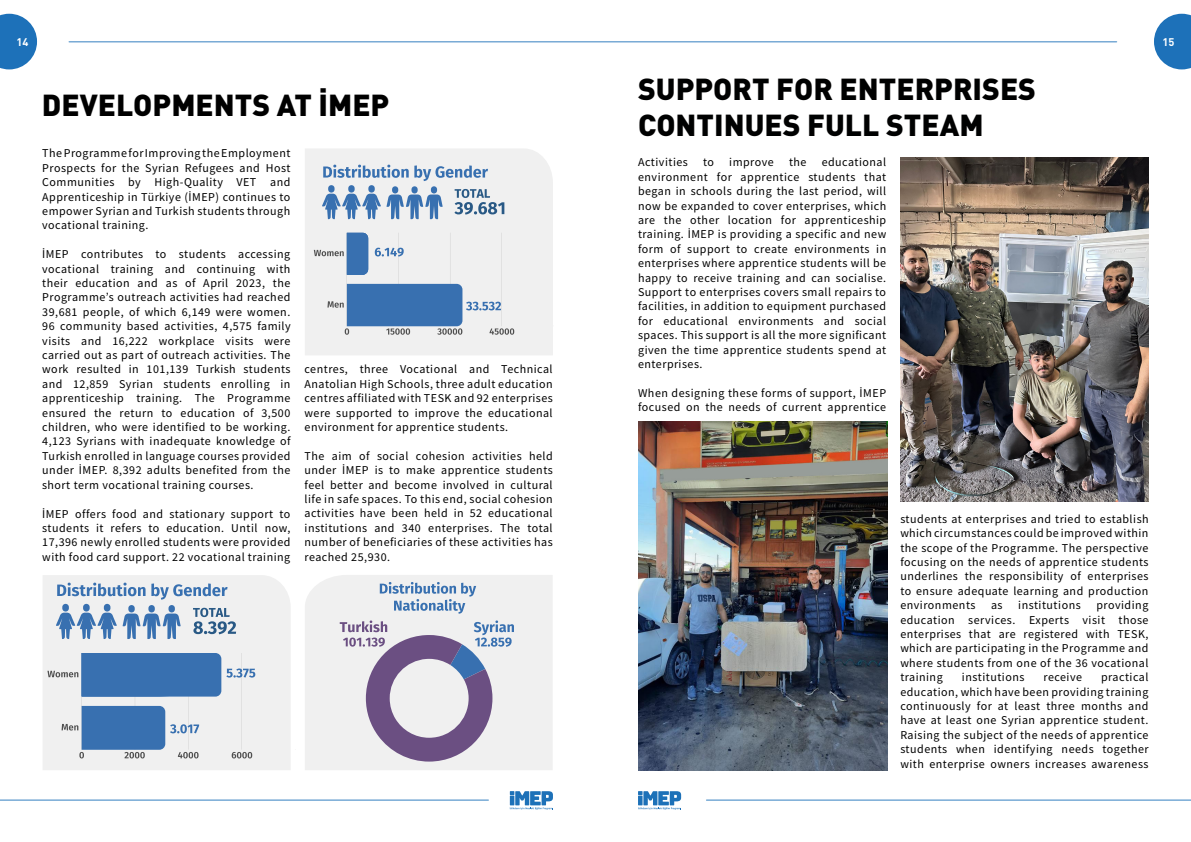
<style>
.page{position:relative;width:1191px;height:842px;background:#fff}
.page>*{position:absolute;margin:0;border:0;box-sizing:border-box;transform-origin:0 0}
.t1{font:30px/36px "DIN Black Tr";color:#000101}
.t2{font:30px "DIN Black Tr";color:#000}
.t3{font:12px/14.4px "Source Sans Variable";letter-spacing:.04em;color:#000;text-align:justify}
.t4{font:11px "DINT Bold Tr";color:#fff}
</style>
<div class="page">
<hr style="left:0;top:799px;width:488px;height:2px;background:#1d71b9">
<hr style="left:69px;top:41px;width:1047px;height:2px;background:#1d71b9">
<hr style="left:706px;top:799px;width:485px;height:2px;background:#1d71b9">
<svg style="left:510px;top:791px;width:43px;height:19px"></svg>
<svg style="left:638px;top:791px;width:44px;height:19px"></svg>
<svg style="left:0;top:14px;width:37px;height:55px;background:#4087c4"></svg>
<svg style="left:1154px;top:14px;width:37px;height:55px;background:#4087c4"></svg>
<img style="left:900px;top:157px;width:248px;height:345px">
<img style="left:638px;top:421px;width:249px;height:349px">
<div style="left:43px;top:575px;width:248px;height:195px;background:#f0f0f0"></div>
<hr style="left:242px;top:653px;width:1px;height:97px;background:#b5b5b5">
<hr style="left:188px;top:653px;width:1px;height:97px;background:#b5b5b5">
<hr style="left:135px;top:653px;width:1px;height:97px;background:#b5b5b5">
<hr style="left:81px;top:653px;width:1px;height:97px;background:#b5b5b5">
<svg style="left:232px;top:752px;width:20px;height:6px"></svg>
<svg style="left:47px;top:653px;width:208px;height:44px"></svg>
<svg style="left:62px;top:706px;width:137px;height:52px"></svg>
<svg style="left:56px;top:583px;width:180px;height:56px"></svg>
<div style="left:305px;top:149px;width:248px;height:206px;background:#f0f0f0"></div>
<hr style="left:501px;top:233px;width:1px;height:93px;background:#b5b5b5">
<hr style="left:450px;top:233px;width:1px;height:93px;background:#b5b5b5">
<hr style="left:398px;top:233px;width:1px;height:93px;background:#b5b5b5">
<hr style="left:347px;top:233px;width:1px;height:93px;background:#b5b5b5">
<svg style="left:314px;top:233px;width:54px;height:42px"></svg>
<svg style="left:375px;top:248px;width:29px;height:9px"></svg>
<svg style="left:327px;top:284px;width:187px;height:51px"></svg>
<svg style="left:322px;top:165px;width:182px;height:54px"></svg>
<div style="left:305px;top:575px;width:247px;height:195px;background:#f0f0f0"></div>
<svg style="left:380px;top:582px;width:96px;height:32px"></svg>
<svg style="left:340px;top:620px;width:174px;height:141px"></svg>
<p class="t4" style="left:16px;top:35px;width:13px">14</p>
<p class="t4" style="left:1162px;top:35px;width:13px">15</p>
<h1 class="t2" style="left:42px;top:85px;width:349px">DEVELOPMENTS AT İMEP</h1>
<p class="t3" style="left:42px;top:146px;width:250px">The Programme for Improving the Employment Prospects for the Syrian Refugees and Host Communities by High-Quality VET and Apprenticeship in Türkiye (İMEP) continues to empower Syrian and Turkish students through vocational training.</p>
<p class="t3" style="left:42px;top:247px;width:250px">İMEP contributes to students accessing vocational training and continuing with their education and as of April 2023, the Programme’s outreach activities had reached 39,681 people, of which 6,149 were women.<br>96 community based activities, 4,575 family visits and 16,222 workplace visits were carried out as part of outreach activities. The work resulted in 101,139 Turkish students and 12,859 Syrian students enrolling in apprenticeship training. The Programme ensured the return to education of 3,500 children, who were identified to be working.<br>4,123 Syrians with inadequate knowledge of Turkish enrolled in language courses provided under İMEP. 8,392 adults benefited from the short term vocational training courses.</p>
<p class="t3" style="left:42px;top:506px;width:250px">İMEP offers food and stationary support to students it refers to education. Until now, 17,396 newly enrolled students were provided with food card support. 22 vocational training</p>
<p class="t3" style="left:304px;top:362px;width:250px">centres, three Vocational and Technical Anatolian High Schools, three adult education centres affiliated with TESK and 92 enterprises were supported to improve the educational environment for apprentice students.</p>
<p class="t3" style="left:304px;top:449px;width:250px">The aim of social cohesion activities held under İMEP is to make apprentice students feel better and become involved in cultural life in safe spaces. To this end, social cohesion activities have been held in 52 educational institutions and 340 enterprises. The total number of beneficiaries of these activities has reached 25,930.</p>
<h1 class="t1" style="left:638px;top:70px;width:399px">SUPPORT FOR ENTERPRISES<br>CONTINUES FULL STEAM</h1>
<p class="t3" style="left:638px;top:155px;width:51px">Activities</p>
<p class="t3" style="left:703px;top:155px;width:12px">to</p>
<p class="t3" style="left:729px;top:155px;width:46px">improve</p>
<p class="t3" style="left:789px;top:155px;width:19px">the</p>
<p class="t3" style="left:638px;top:155px;width:250px;text-indent:184px">educational environment for apprentice students that began in schools during the last period, will now be expanded to cover enterprises, which are the other location for apprenticeship training. İMEP is providing a specific and new form of support to create environments in enterprises where apprentice students will be happy to receive training and can socialise.<br>Support to enterprises covers small repairs to facilities, in addition to equipment purchased for educational environments and social spaces. This support is all the more significant given the time apprentice students spend at enterprises.</p>
<p class="t3" style="left:638px;top:386px;width:250px">When designing these forms of support, İMEP focused on the needs of current apprentice</p>
<p class="t3" style="left:900px;top:512px;width:250px">students at enterprises and tried to establish which circumstances could be improved within the scope of the Programme. The perspective focusing on the needs of apprentice students underlines the responsibility of enterprises to ensure adequate learning and production environments</p>
<p class="t3" style="left:900px;top:598px;width:250px;text-indent:196px">providing education services. Experts visit those enterprises that are registered with TESK, which are participating in the Programme and where students from one of the 36 vocational training</p>
<p class="t3" style="left:991px;top:598px;width:13px">as</p>
<p class="t3" style="left:1018px;top:598px;width:64px">institutions</p>
<p class="t3" style="left:900px;top:670px;width:250px;text-indent:201px">practical education, which have been providing training continuously for at least three months and have at least one Syrian apprentice student.<br>Raising the subject of the needs of apprentice students when identifying needs together with enterprise owners increases awareness</p>
<p class="t3" style="left:962px;top:670px;width:64px">institutions</p>
<p class="t3" style="left:1043px;top:670px;width:40px">receive</p>
</div>
